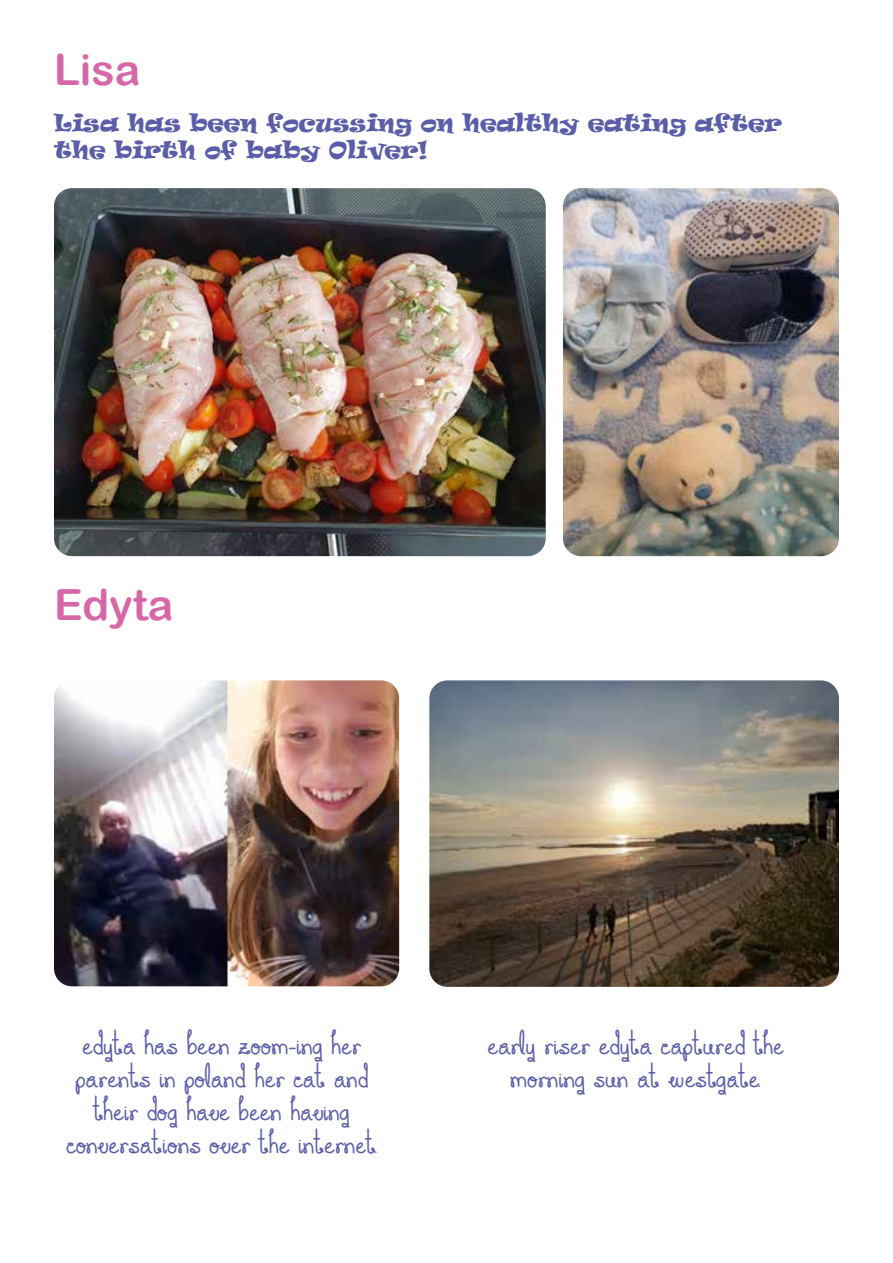
<style>
.page{position:relative;width:893px;height:1263px;background:#fff}
.page>*{position:absolute;margin:0;border:0;box-sizing:border-box;transform-origin:0 0}
.t1{font:42.9px "Arial Rounded MT Bold";color:#d668a8}
.t2{font:42px/33px "You Make Me Smile";color:#5b5da9;text-align:center}
.t3{font:22.5px/27px "Ravie";color:#5b5da9}
</style>
<div class="page">
<img style="left:54px;top:188px;width:492px;height:368px">
<img style="left:563px;top:188px;width:276px;height:368px">
<img style="left:54px;top:680px;width:345px;height:306px">
<img style="left:429px;top:680px;width:410px;height:307px">
<p class="t1" style="left:54px;top:45px;width:88px">Lisa</p>
<p class="t3" style="left:54px;top:109px;width:729px">Lisa has been focussing on healthy eating after the birth of baby Oliver!</p>
<p class="t1" style="left:54px;top:580px;width:121px">Edyta</p>
<p class="t2" style="left:65px;top:1028px;width:312px">Edyta has been Zoom-ing her parents in Poland. Her cat and their dog have been having conversations over the internet.</p>
<p class="t2" style="left:486px;top:1028px;width:298px">Early riser Edyta captured the morning sun at Westgate.</p>
</div>
